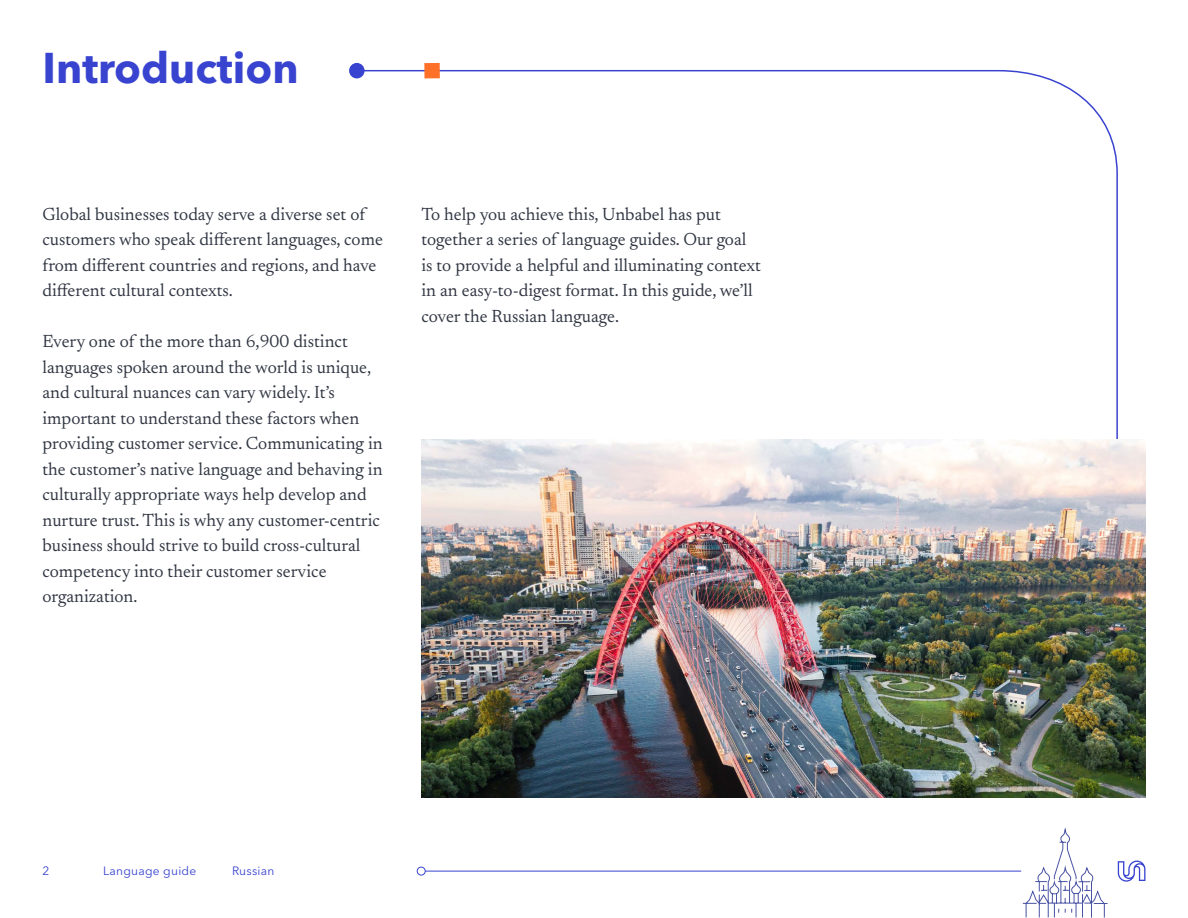
<style>
.page{position:relative;width:1188px;height:918px;background:#fff}
.page>*{position:absolute;margin:0;border:0;box-sizing:border-box;transform-origin:0 0}
.t1{font:700 42.6px "Avenir Next LT Pro";color:#3843d0}
.t2{font:18px/25.5px "Newsreader 16 pt";color:#303642}
.t3{font:12px "Avenir Next LT Pro";letter-spacing:.02em;color:#3843d0}
</style>
<div class="page">
<svg style="left:1118px;top:861px;width:27px;height:21px"></svg>
<hr style="left:425px;top:871px;width:596px;height:1px;background:#3843d0">
<div style="left:417px;top:867px;width:9px;height:8px;border:1px solid #3843d0;border-radius:50%"></div>
<svg style="left:1022px;top:830px;width:86px;height:88px"></svg>
<svg style="left:349px;top:69px;width:769px;height:587px"></svg>
<div style="left:424px;top:63px;width:16px;height:15px;background:#ff7029"></div>
<div style="left:349px;top:63px;width:16px;height:15px;background:#3843d0;border-radius:50%"></div>
<img style="left:422px;top:439px;width:723px;height:359px">
<h1 class="t1" style="left:43px;top:42px;width:258px">Introduction</h1>
<p class="t2" style="left:43px;top:200px;width:342px">Global businesses today serve a diverse set of customers who speak different languages, come from different countries and regions, and have different cultural contexts.</p>
<p class="t2" style="left:43px;top:327px;width:342px">Every one of the more than 6,900 distinct languages spoken around the world is unique, and cultural nuances can vary widely. It’s important to understand these factors when providing customer service. Communicating in the customer’s native language and behaving in culturally appropriate ways help develop and nurture trust. This is why any customer-centric business should strive to build cross-cultural competency into their customer service organization.</p>
<p class="t2" style="left:422px;top:200px;width:341px">To help you achieve this, Unbabel has put together a series of language guides. Our goal is to provide a helpful and illuminating context in an easy-to-digest format. In this guide, we’ll cover the Russian language.</p>
<p class="t3" style="left:43px;top:864px;width:8px">2</p>
<p class="t3" style="left:103px;top:864px;width:95px">Language guide</p>
<p class="t3" style="left:232px;top:864px;width:44px">Russian</p>
</div>
